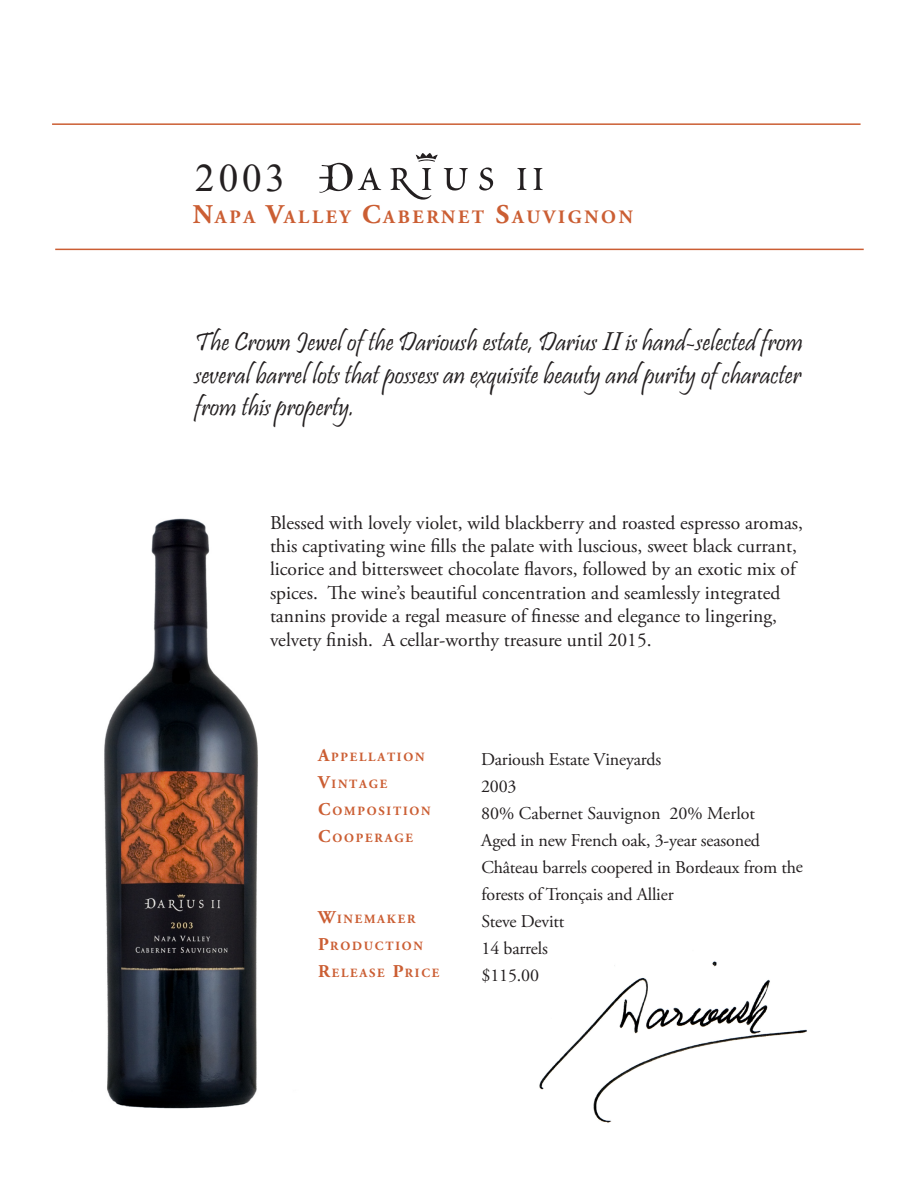
<style>
.page{position:relative;width:918px;height:1188px;background:#fff}
.page>*{position:absolute;margin:0;border:0;box-sizing:border-box;transform-origin:0 0}
.t1{font:39px "Times New Roman";color:#231f20}
.t2{font:27px/32.4px "Pristina";color:#231f20;text-align:justify}
.t3{font:19.5px/23.4px "Adobe Garamond Pro";color:#231f20}
.t4{font:700 18.9px "Adobe Garamond Pro";letter-spacing:.145em;color:#cb5e33}
.t5{font:18px/27px "Adobe Garamond Pro";letter-spacing:-.015em;color:#231f20}
.t6{font:700 12.6px "Adobe Garamond Pro";letter-spacing:.145em;color:#cb5e33}
.s1{font-size:27px}
.s2{font-family:"Adobe Garamond Pro";font-style:italic}
.s3{font-size:18px}
</style>
<div class="page">
<img style="left:539px;top:961px;width:268px;height:162px">
<hr style="left:55px;top:249px;width:809px;height:1px;background:#cb5e33">
<svg style="left:390px;top:168px;width:42px;height:32px"></svg>
<svg style="left:517px;top:168px;width:10px;height:22px"></svg>
<svg style="left:533px;top:168px;width:10px;height:22px"></svg>
<svg style="left:444px;top:168px;width:24px;height:23px"></svg>
<svg style="left:479px;top:167px;width:14px;height:24px"></svg>
<svg style="left:416px;top:153px;width:22px;height:9px"></svg>
<svg style="left:319px;top:163px;width:62px;height:30px"></svg>
<img style="left:104px;top:518px;width:154px;height:591px">
<hr style="left:52px;top:123px;width:809px;height:2px;background:#cb5e33">
<p class="t1" style="left:195px;top:152px;width:91px">2003</p>
<p class="t4" style="left:193px;top:206px;width:441px"><span class="s1">N</span>APA <span class="s1">V</span>ALLEY <span class="s1">C</span>ABERNET <span class="s1">S</span>AUVIGNON</p>
<p class="t2" style="left:195px;top:329px;width:610px">The Crown Jewel of the Darioush estate, Darius <span class="s2">II</span> is hand-selected from several barrel lots that possess an exquisite beauty and purity of character from this property.</p>
<p class="t3" style="left:270px;top:511px;width:535px">Blessed with lovely violet, wild blackberry and roasted espresso aromas, this captivating wine fills the palate with luscious, sweet black currant, licorice and bittersweet chocolate flavors, followed by an exotic mix of spices. The wine’s beautiful concentration and seamlessly integrated tannins provide a regal measure of finesse and elegance to lingering, velvety finish. A cellar-worthy treasure until 2015.</p>
<p class="t6" style="left:318px;top:750px;width:108px"><span class="s3">A</span>PPELLATION</p>
<p class="t6" style="left:318px;top:777px;width:71px"><span class="s3">V</span>INTAGE</p>
<p class="t6" style="left:318px;top:804px;width:114px"><span class="s3">C</span>OMPOSITION</p>
<p class="t6" style="left:318px;top:831px;width:96px"><span class="s3">C</span>OOPERAGE</p>
<p class="t6" style="left:318px;top:912px;width:99px"><span class="s3">W</span>INEMAKER</p>
<p class="t6" style="left:318px;top:939px;width:106px"><span class="s3">P</span>RODUCTION</p>
<p class="t6" style="left:318px;top:966px;width:123px"><span class="s3">R</span>ELEASE <span class="s3">P</span>RICE</p>
<p class="t5" style="left:481px;top:746px;width:182px">Darioush Estate Vineyards</p>
<p class="t5" style="left:481px;top:774px;width:37px">2003</p>
<p class="t5" style="left:481px;top:800px;width:275px">80% Cabernet Sauvignon 20% Merlot</p>
<p class="t5" style="left:481px;top:827px;width:323px">Aged in new French oak, 3-year seasoned<br>Château barrels coopered in Bordeaux from the forests of Tronçais and Allier</p>
<p class="t5" style="left:482px;top:909px;width:84px">Steve Devitt</p>
<p class="t5" style="left:482px;top:936px;width:68px">14 barrels</p>
<p class="t5" style="left:482px;top:963px;width:59px">$115.00</p>
</div>
